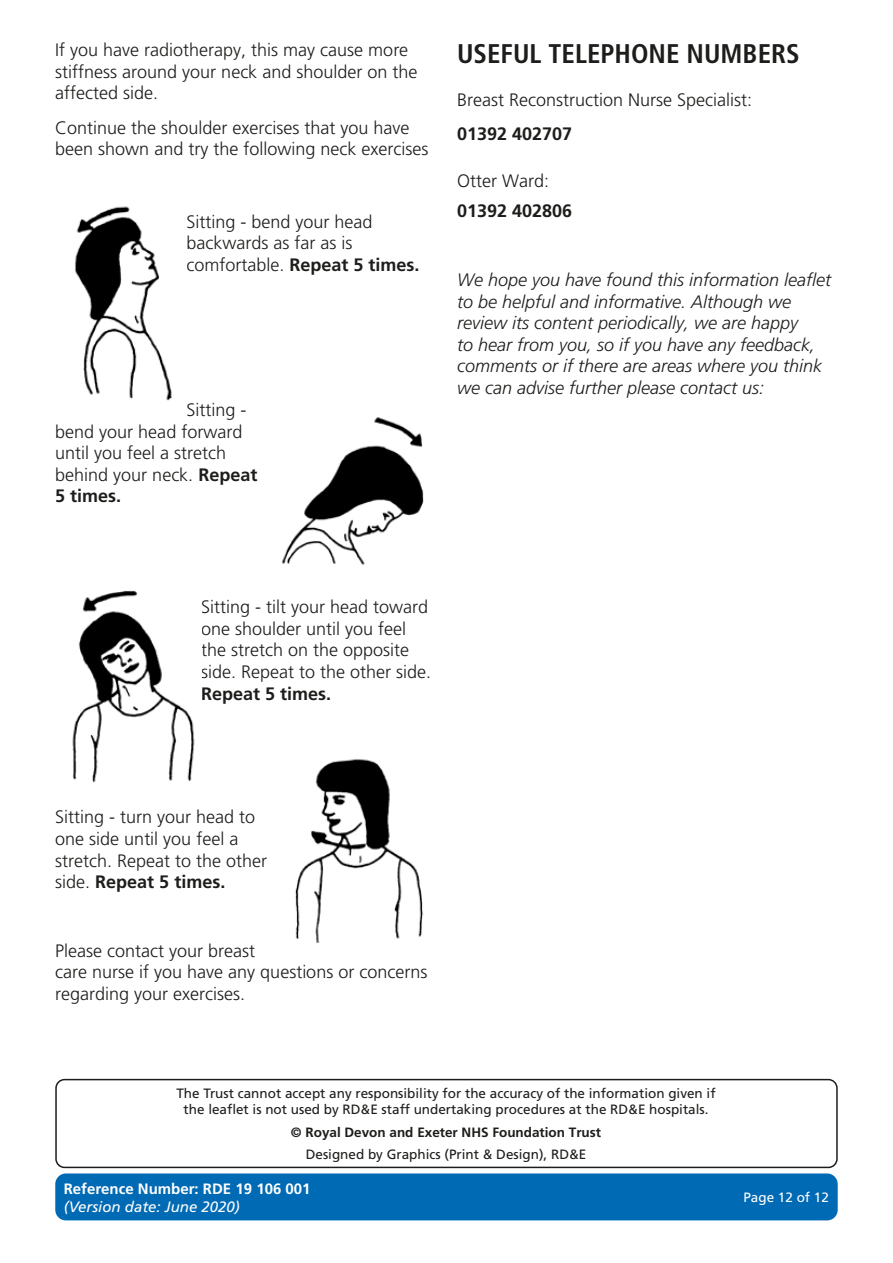
<style>
.page{position:relative;width:893px;height:1263px;background:#fff}
.page>*{position:absolute;margin:0;border:0;box-sizing:border-box;transform-origin:0 0}
.t1{font:700 condensed 27px "Frutiger 67";color:#1d1d1b}
.t2{font:300 18px/21.6px "Frutiger 45";color:#1d1d1b}
.t3{font:italic 300 18px/21.6px "Frutiger 46";color:#1d1d1b}
.t4{font:700 18px "Frutiger 65";color:#1d1d1b}
.t5{font:700 15px "Frutiger 65";color:#fff}
.t6{font:italic 15px "Frutiger 56";color:#fff}
.t7{font:13.5px/16.2px "Frutiger 55 Roman";color:#1d1d1b;text-align:center}
.t8{font:700 13.5px "Frutiger 65";color:#1d1d1b}
.t9{font:13.5px "Frutiger 55 Roman";color:#fff}
.s1{font-family:"Frutiger 45";font-weight:300}
.s2{font-family:"Frutiger 65";font-weight:700}
</style>
<div class="page">
<div style="left:55px;top:1173px;width:783px;height:47px;background:#006ab5;border-radius:11px"></div>
<div style="left:55px;top:1079px;width:783px;height:89px;border:2px solid #1d1d1b;border-radius:9px"></div>
<img style="left:75px;top:206px;width:97px;height:195px">
<img style="left:282px;top:417px;width:142px;height:148px">
<img style="left:72px;top:591px;width:123px;height:192px">
<img style="left:295px;top:759px;width:128px;height:184px">
<p class="t2" style="left:55px;top:39px;width:364px">If you have radiotherapy, this may cause more stiffness around your neck and shoulder on the affected side.</p>
<p class="t2" style="left:55px;top:117px;width:375px">Continue the shoulder exercises that you have been shown and try the following neck exercises</p>
<p class="t2" style="left:187px;top:211px;width:188px">Sitting - bend your head backwards as far as is</p>
<p class="t4" style="left:187px;top:254px;width:235px"><span class="s1">comfortable.</span> Repeat 5 times.</p>
<p class="t2" style="left:55px;top:399px;width:204px;text-indent:131px">Sitting - bend your head forward until you feel a stretch behind your neck. <span class="s2">Repeat</span></p>
<p class="t4" style="left:55px;top:485px;width:68px">5 times.</p>
<h1 class="t1" style="left:457px;top:37px;width:344px">USEFUL TELEPHONE NUMBERS</h1>
<p class="t2" style="left:457px;top:89px;width:297px">Breast Reconstruction Nurse Specialist:</p>
<p class="t4" style="left:457px;top:123px;width:117px">01392 402707</p>
<p class="t2" style="left:457px;top:170px;width:93px">Otter Ward:</p>
<p class="t4" style="left:457px;top:200px;width:117px">01392 402806</p>
<p class="t3" style="left:457px;top:269px;width:376px">We hope you have found this information leaflet to be helpful and informative. Although we review its content periodically, we are happy<br>to hear from you, so if you have any feedback, comments or if there are areas where you think we can advise further please contact us:</p>
<p class="t2" style="left:201px;top:596px;width:232px">Sitting - tilt your head toward one shoulder until you feel the stretch on the opposite side. Repeat to the other side.</p>
<p class="t4" style="left:201px;top:683px;width:132px">Repeat 5 times.</p>
<p class="t2" style="left:55px;top:806px;width:214px">Sitting - turn your head to one side until you feel a stretch. Repeat to the other</p>
<p class="t4" style="left:55px;top:871px;width:172px"><span class="s1">side.</span> Repeat 5 times.</p>
<p class="t2" style="left:55px;top:939px;width:374px">Please contact your breast<br>care nurse if you have any questions or concerns regarding your exercises.</p>
<p class="t7" style="left:176px;top:1085px;width:541px">The Trust cannot accept any responsibility for the accuracy of the information given if the leaflet is not used by RD&amp;E staff undertaking procedures at the RD&amp;E hospitals.</p>
<p class="t8" style="left:291px;top:1124px;width:312px">© Royal Devon and Exeter NHS Foundation Trust</p>
<p class="t7" style="left:306px;top:1146px;width:282px">Designed by Graphics (Print &amp; Design), RD&amp;E</p>
<p class="t5" style="left:64px;top:1180px;width:248px">Reference Number: RDE 19 106 001</p>
<p class="t6" style="left:64px;top:1198px;width:178px">(Version date: June 2020)</p>
<p class="t9" style="left:743px;top:1189px;width:87px">Page 12 of 12</p>
</div>
